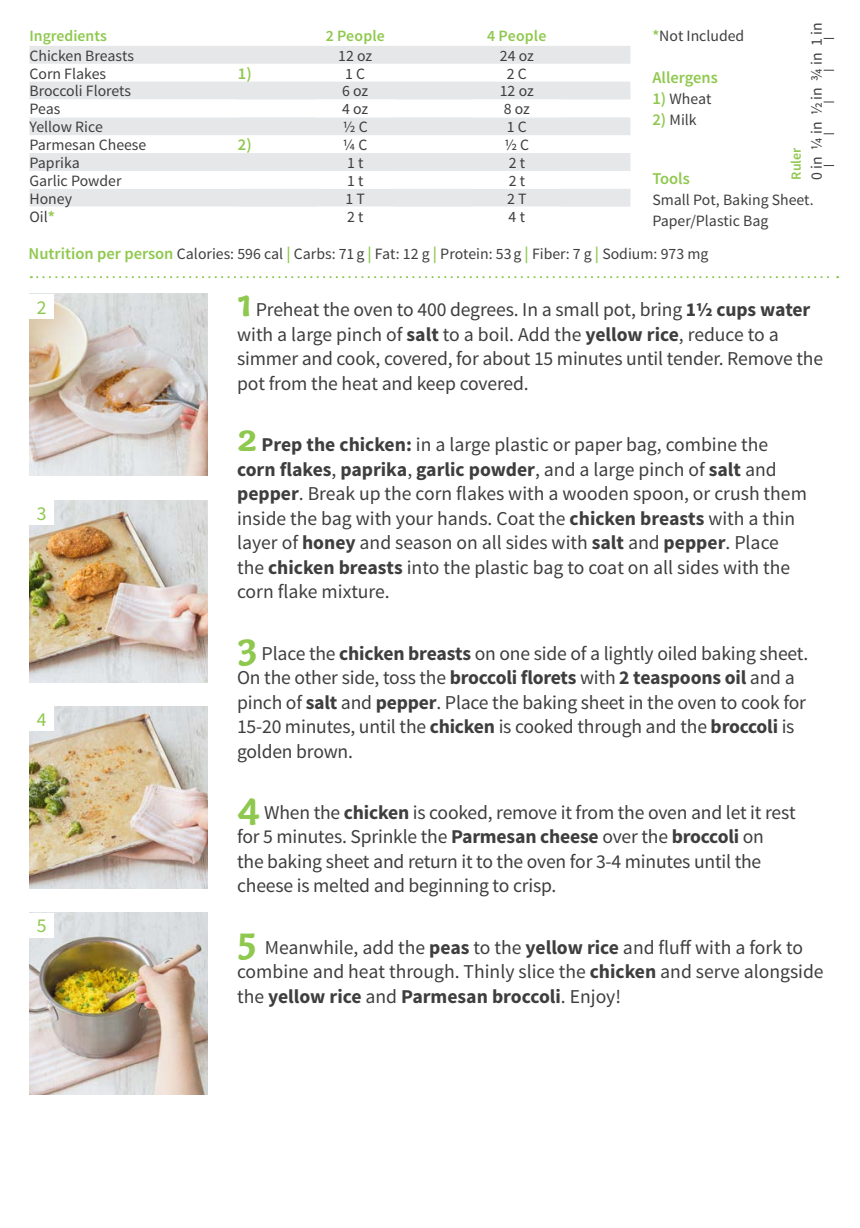
<style>
.page{position:relative;width:860px;height:1228px;background:#fff}
.page>*{position:absolute;margin:0;border:0;box-sizing:border-box;transform-origin:0 0}
.t1{font:19.6px/24.5px "Source Sans Pro";letter-spacing:-.01em;color:#3e3e3f}
.t2{font:19.6px "Source Sans Pro";color:#8fc84e}
.t3{font:600 16.45px "Source Sans Pro";color:#8fc84e}
.t4{font:15.75px/21px "Source Sans Pro";color:#3e3e3f}
.t5{font:600 15.75px "Source Sans Pro";color:#8fc84e}
.t6{font:600 14px "Source Sans Pro";color:#8fc84e}
.s1{font-weight:700;color:#9bcd5f}
.s2{font-weight:600;color:#8fc84e}
.s3{font-weight:600;font-size:16.45px;color:#8fc84e}
.s4{font-family:"Capucine Basic";font-weight:700;font-size:41.12px;color:#8fc84e}
.s5{font-weight:700}
</style>
<div class="page">
<div style="left:788px;top:442px;width:25px;height:24px;border:1px solid #fff;border-radius:50%"></div>
<div style="left:788px;top:835px;width:25px;height:24px;border:1px solid #fff;border-radius:50%"></div>
<img style="left:29px;top:912px;width:179px;height:182px">
<img style="left:29px;top:706px;width:179px;height:182px">
<img style="left:29px;top:294px;width:179px;height:182px">
<img style="left:29px;top:500px;width:179px;height:182px">
<svg style="left:29px;top:46px;width:601px;height:161px;fill:#e6e7e9"></svg>
<svg style="left:29px;top:99px;width:532px;height:108px"></svg>
<div style="left:29px;top:294px;width:25px;height:24px;background:#fff"></div>
<div style="left:29px;top:500px;width:25px;height:24px;background:#fff"></div>
<div style="left:29px;top:706px;width:25px;height:25px;background:#fff"></div>
<div style="left:29px;top:912px;width:25px;height:25px;background:#fff"></div>
<svg style="left:31px;top:276px;width:807px;height:2px"></svg>
<p class="t5" style="left:29px;top:26px;width:79px">Ingredients</p>
<p class="t5" style="left:325px;top:26px;width:60px">2 People</p>
<p class="t5" style="left:487px;top:26px;width:60px">4 People</p>
<p class="t4" style="left:29px;top:45px;width:106px">Chicken Breasts</p>
<p class="t4" style="left:338px;top:45px;width:35px">12 oz</p>
<p class="t4" style="left:499px;top:45px;width:35px">24 oz</p>
<p class="t4" style="left:29px;top:63px;width:78px">Corn Flakes</p>
<p class="t3" style="left:238px;top:63px;width:15px">1)</p>
<p class="t4" style="left:345px;top:63px;width:22px">1 C</p>
<p class="t4" style="left:506px;top:63px;width:22px">2 C</p>
<p class="t4" style="left:29px;top:81px;width:103px">Broccoli Florets</p>
<p class="t4" style="left:342px;top:81px;width:28px">6 oz</p>
<p class="t4" style="left:499px;top:81px;width:35px">12 oz</p>
<p class="t4" style="left:29px;top:99px;width:32px">Peas</p>
<p class="t4" style="left:342px;top:99px;width:28px">4 oz</p>
<p class="t4" style="left:503px;top:99px;width:28px">8 oz</p>
<p class="t4" style="left:29px;top:117px;width:75px">Yellow Rice</p>
<p class="t4" style="left:343px;top:117px;width:26px">½ C</p>
<p class="t4" style="left:506px;top:117px;width:22px">1 C</p>
<p class="t4" style="left:29px;top:135px;width:118px">Parmesan Cheese</p>
<p class="t3" style="left:238px;top:134px;width:15px">2)</p>
<p class="t4" style="left:343px;top:135px;width:26px">¼ C</p>
<p class="t4" style="left:504px;top:135px;width:26px">½ C</p>
<p class="t4" style="left:29px;top:152px;width:52px">Paprika</p>
<p class="t4" style="left:347px;top:152px;width:18px">1 t</p>
<p class="t4" style="left:508px;top:152px;width:18px">2 t</p>
<p class="t4" style="left:29px;top:170px;width:93px">Garlic Powder</p>
<p class="t4" style="left:347px;top:170px;width:18px">1 t</p>
<p class="t4" style="left:508px;top:170px;width:18px">2 t</p>
<p class="t4" style="left:29px;top:188px;width:44px">Honey</p>
<p class="t4" style="left:345px;top:188px;width:21px">1 T</p>
<p class="t4" style="left:507px;top:188px;width:21px">2 T</p>
<p class="t4" style="left:29px;top:206px;width:27px">Oil<span class="s1">*</span></p>
<p class="t4" style="left:347px;top:206px;width:18px">2 t</p>
<p class="t4" style="left:508px;top:206px;width:18px">4 t</p>
<p class="t4" style="left:806px;top:180px;width:159px;rotate:-90deg">0 in ¼ in ½ in ¾ in 1 in</p>
<p class="t4" style="left:652px;top:25px;width:93px"><span class="s2">*</span>Not Included</p>
<p class="t3" style="left:652px;top:67px;width:67px">Allergens</p>
<p class="t4" style="left:652px;top:88px;width:61px"><span class="s3">1)</span> Wheat</p>
<p class="t4" style="left:652px;top:109px;width:46px"><span class="s3">2)</span> Milk</p>
<p class="t6" style="left:787px;top:180px;width:34px;rotate:-90deg">Ruler</p>
<p class="t3" style="left:652px;top:168px;width:39px">Tools</p>
<p class="t4" style="left:652px;top:190px;width:163px">Small Pot, Baking Sheet.<br>Paper/Plastic Bag</p>
<p class="t4" style="left:29px;top:244px;width:681px"><span class="s3">Nutrition per person</span> Calories: 596 cal <span class="s3">|</span> Carbs: 71g <span class="s3">|</span> Fat: 12 g <span class="s3">|</span> Protein: 53g <span class="s3">|</span> Fiber: 7 g <span class="s3">|</span> Sodium: 973 mg</p>
<p class="t2" style="left:37px;top:295px;width:11px">2</p>
<p class="t2" style="left:37px;top:501px;width:11px">3</p>
<p class="t2" style="left:37px;top:707px;width:11px">4</p>
<p class="t2" style="left:37px;top:913px;width:11px">5</p>
<p class="t1" style="left:237px;top:298px;width:587px"><span class="s4">1</span> Preheat the oven to 400 degrees. In a small pot, bring <span class="s5">1½ cups water </span>with a large pinch of <span class="s5">salt</span> to a boil. Add the <span class="s5">yellow rice</span>, reduce to a simmer and cook, covered, for about 15 minutes until tender. Remove the pot from the heat and keep covered.</p>
<p class="t1" style="left:237px;top:432px;width:571px"><span class="s4">2</span> <span class="s5">Prep the chicken:</span> in a large plastic or paper bag, combine the <span class="s5">corn flakes</span>, <span class="s5">paprika</span>, <span class="s5">garlic powder</span>, and a large pinch of <span class="s5">salt</span> and <span class="s5">pepper</span>. Break up the corn flakes with a wooden spoon, or crush them inside the bag with your hands. Coat the <span class="s5">chicken breasts</span> with a thin layer of <span class="s5">honey</span> and season on all sides with <span class="s5">salt</span> and <span class="s5">pepper</span>. Place the <span class="s5">chicken breasts</span> into the plastic bag to coat on all sides with the corn flake mixture.</p>
<p class="t1" style="left:237px;top:641px;width:572px"><span class="s4">3</span> Place the <span class="s5">chicken breasts</span> on one side of a lightly oiled baking sheet.<br>On the other side, toss the <span class="s5">broccoli florets</span> with <span class="s5">2 teaspoons oil</span> and a pinch of <span class="s5">salt</span> and <span class="s5">pepper</span>. Place the baking sheet in the oven to cook for 15-20 minutes, until the <span class="s5">chicken</span> is cooked through and the <span class="s5">broccoli</span> is golden brown.</p>
<p class="t1" style="left:237px;top:800px;width:560px"><span class="s4">4</span> When the <span class="s5">chicken</span> is cooked, remove it from the oven and let it rest for 5 minutes. Sprinkle the <span class="s5">Parmesan cheese</span> over the <span class="s5">broccoli</span> on<br>the baking sheet and return it to the oven for 3-4 minutes until the cheese is melted and beginning to crisp.</p>
<p class="t1" style="left:237px;top:935px;width:588px"><span class="s4">5</span> Meanwhile, add the <span class="s5">peas</span> to the <span class="s5">yellow rice</span> and fluff with a fork to combine and heat through. Thinly slice the <span class="s5">chicken</span> and serve alongside the <span class="s5">yellow rice</span> and <span class="s5">Parmesan broccoli</span>. Enjoy!</p>
</div>
